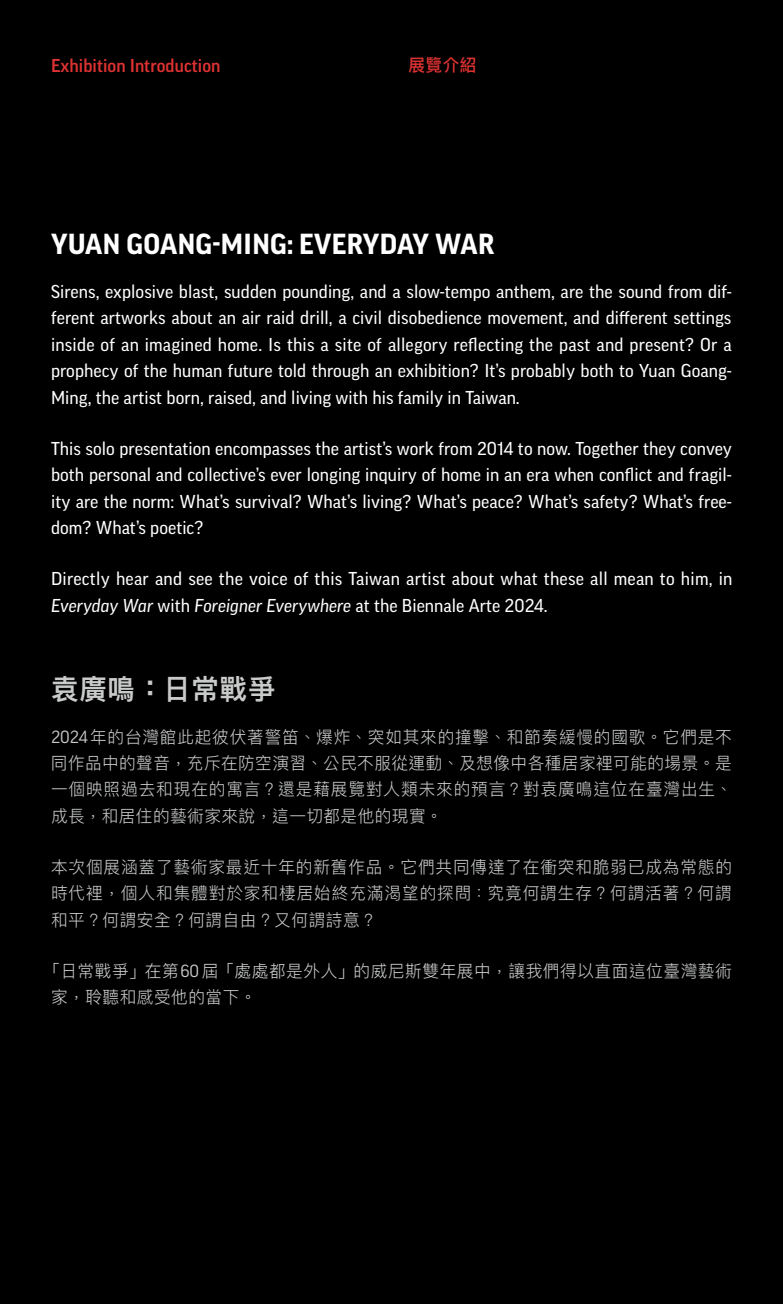
<style>
.page{position:relative;width:783px;height:1304px;background:#fff}
.page>*{position:absolute;margin:0;border:0;box-sizing:border-box;transform-origin:0 0}
.t1{font:700 28px "Good Pro";letter-spacing:.015em;color:#fff}
.t2{font:600 28px "Ping Fang TC";letter-spacing:.03em;color:#c9caca}
.t3{font:18px/26.4px "Good Pro News";letter-spacing:.005em;color:#fff;text-align:justify}
.t4{font:500 18px "Good Pro";letter-spacing:.005em;color:#df3232}
.t5{font:300 17px/26.4px "Ping Fang TC";letter-spacing:.035em;color:#c9caca;text-align:justify}
.t6{font:500 17px "Ping Fang TC";color:#df3232}
.s1{font-style:italic}
.s2{font-family:"DF Hei Std W9";font-weight:400}
.s3{font-family:"Good Pro";font-weight:400}
</style>
<div class="page">
<div style="left:0;top:0;width:782px;height:1304px;background:#000"></div>
<p class="t4" style="left:51px;top:56px;width:171px">Exhibition Introduction</p>
<p class="t6" style="left:408px;top:55px;width:70px">展覽介紹</p>
<h1 class="t1" style="left:51px;top:228px;width:444px">YUAN GOANG-MING: EVERYDAY WAR</h1>
<p class="t3" style="left:51px;top:278px;width:682px">Sirens, explosive blast, sudden pounding, and a slow-tempo anthem, are the sound from dif&shy;ferent artworks about an air raid drill, a civil disobedience movement, and different settings inside of an imagined home. Is this a site of allegory reflecting the past and present? Or a prophecy of the human future told through an exhibition? It’s probably both to Yuan Goang-Ming, the artist born, raised, and living with his family in Taiwan.</p>
<p class="t3" style="left:51px;top:435px;width:682px">This solo presentation encompasses the artist’s work from 2014 to now. Together they convey both personal and collective’s ever longing inquiry of home in an era when conflict and fragil&shy;ity are the norm: What’s survival? What’s living? What’s peace? What’s safety? What’s free&shy;dom? What’s poetic?</p>
<p class="t3" style="left:51px;top:565px;width:682px">Directly hear and see the voice of this Taiwan artist about what these all mean to him, in<br><span class="s1">Everyday War</span> with <span class="s1">Foreigner Everywhere</span> at the Biennale Arte 2024.</p>
<h1 class="t2" style="left:51px;top:672px;width:226px">袁廣鳴<span class="s2">：</span>日常戰爭</h1>
<p class="t5" style="left:51px;top:723px;width:682px"><span class="s3">2024</span>年的台灣館此起彼伏著警笛、爆炸、突如其來的撞擊、和節奏緩慢的國歌。它們是不同作品中的聲音，充斥在防空演習、公民不服從運動、及想像中各種居家裡可能的場景。是一個映照過去和現在的寓言？還是藉展覽對人類未來的預言？對袁廣鳴這位在臺灣出生、成長，和居住的藝術家來說，這一切都是他的現實。</p>
<p class="t5" style="left:51px;top:854px;width:682px">本次個展涵蓋了藝術家最近十年的新舊作品。它們共同傳達了在衝突和脆弱已成為常態的時代裡，個人和集體對於家和棲居始終充滿渴望的探問：究竟何謂生存？何謂活著？何謂和平？何謂安全？何謂自由？又何謂詩意？</p>
<p class="t5" style="left:51px;top:957px;width:682px;text-indent:-8px">「日常戰爭」在第<span class="s3">60</span>屆「處處都是外人」的威尼斯雙年展中，讓我們得以直面這位臺灣藝術家，聆聽和感受他的當下。</p>
</div>
